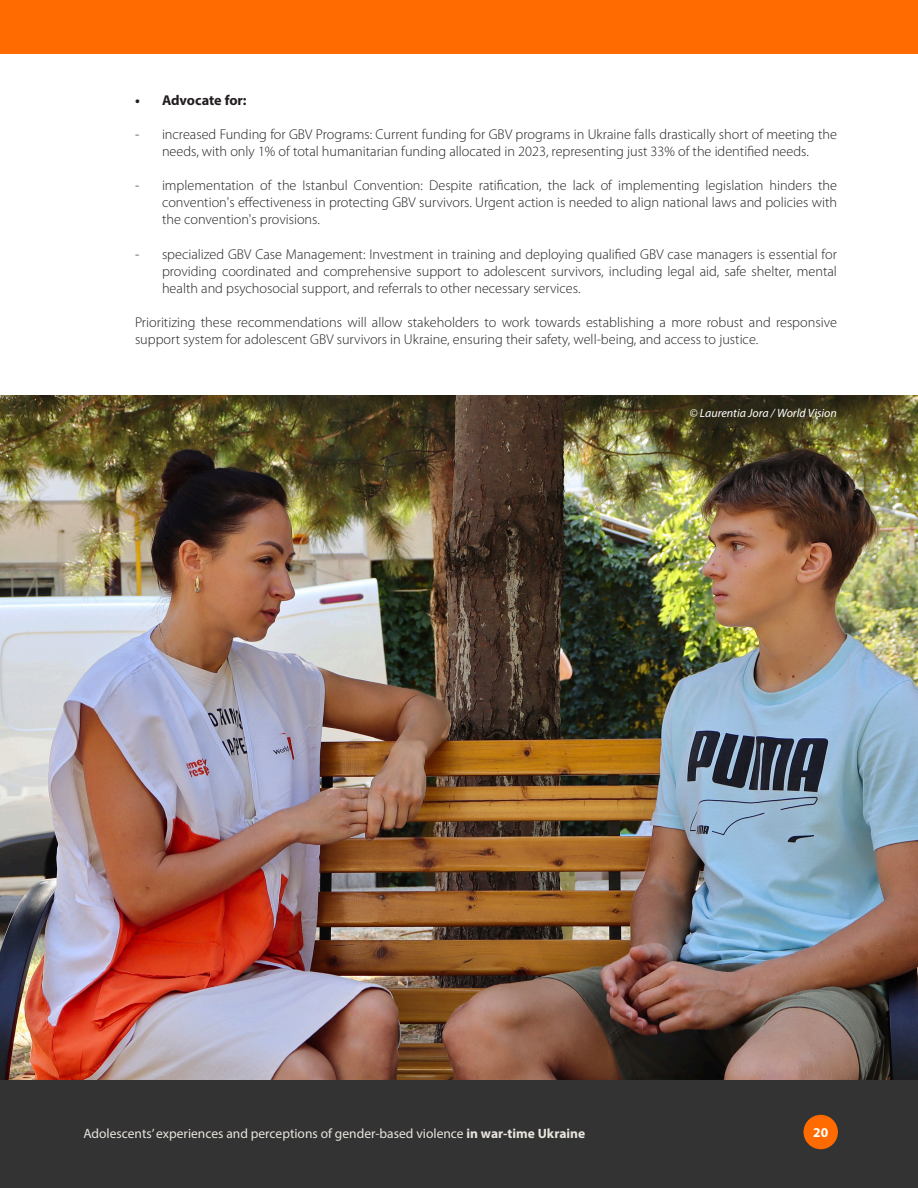
<style>
.page{position:relative;width:918px;height:1188px;background:#fff}
.page>*{position:absolute;margin:0;border:0;box-sizing:border-box;transform-origin:0 0}
.t1{font:300 14.25px/17.1px "Myriad Pro";color:#231f20;text-align:justify}
.t2{font:700 14.25px "Myriad Pro";letter-spacing:-.005em;color:#231f20}
.t3{font:13.5px "Myriad Pro";color:#e9e4de}
.t4{font:700 13.5px "Myriad Pro";color:#fff}
.t5{font:italic 12px "Myriad Pro";color:#fff}
.s1{font-weight:700}
</style>
<div class="page">
<div style="left:0;top:1080px;width:918px;height:108px;background:#323332"></div>
<div style="left:804px;top:1115px;width:34px;height:34px;background:#ff6b00;border-radius:50%"></div>
<div style="left:0;top:0;width:918px;height:54px;background:#ff6b00"></div>
<img style="left:0;top:395px;width:918px;height:685px">
<p class="t2" style="left:135px;top:91px;width:113px">• Advocate for:</p>
<p class="t1" style="left:135px;top:125px;width:704px;text-align:center">- increased Funding for GBV Programs: Current funding for GBV programs in Ukraine falls drastically short of meeting the needs, with only 1% of total humanitarian funding allocated in 2023, representing just 33% of the identified needs.</p>
<p class="t1" style="left:162px;top:177px;width:677px;text-indent:-27px">- implementation of the Istanbul Convention: Despite ratification, the lack of implementing legislation hinders the convention's effectiveness in protecting GBV survivors. Urgent action is needed to align national laws and policies with the convention's provisions.</p>
<p class="t1" style="left:162px;top:245px;width:676px;text-indent:-27px">- specialized GBV Case Management: Investment in training and deploying qualified GBV case managers is essential for providing coordinated and comprehensive support to adolescent survivors, including legal aid, safe shelter, mental health and psychosocial support, and referrals to other necessary services.</p>
<p class="t1" style="left:135px;top:314px;width:703px">Prioritizing these recommendations will allow stakeholders to work towards establishing a more robust and responsive support system for adolescent GBV survivors in Ukraine, ensuring their safety, well-being, and access to justice.</p>
<p class="t5" style="left:690px;top:406px;width:149px">© Laurentia Jora / World Vision</p>
<p class="t3" style="left:83px;top:1125px;width:503px">Adolescents’ experiences and perceptions of gender-based violence <span class="s1">in war-time Ukraine</span></p>
<p class="t4" style="left:813px;top:1124px;width:16px">20</p>
</div>
